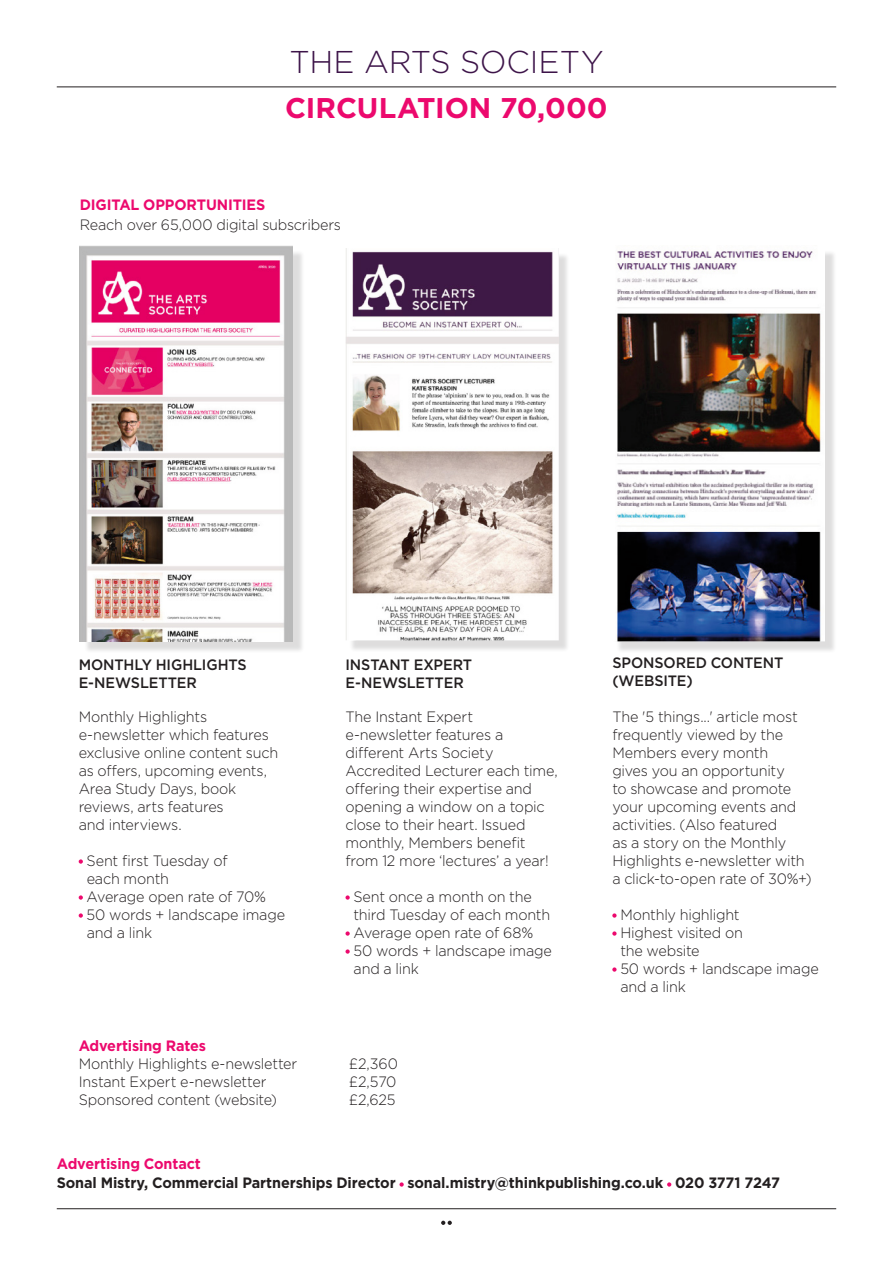
<style>
.page{position:relative;width:893px;height:1263px;background:#fff}
.page>*{position:absolute;margin:0;border:0;box-sizing:border-box;transform-origin:0 0}
.GOTHAM_HEADING{font:300 31.5px "Gotham";letter-spacing:-.005em;color:#3d1449}
.GOTHAM_HEADING-2{font:700 28.5px "Gotham";color:#ec096d}
.Standfirst{font:300 15px/18px "Gotham";letter-spacing:-.015em;color:#231f20;scale:.96 1}
.Standfirst-2{font:700 15px "Gotham";letter-spacing:-.01em;color:#231f20;scale:.96 1}
.Standfirst-3{font:500 15px/18px "Gotham";letter-spacing:-.005em;color:#231f20;scale:.96 1}
.Standfirst-4{font:700 15px "Gotham";letter-spacing:-.01em;color:#ec096d;scale:.96 1}
</style>
<div class="page">
<svg style="left:441px;top:1221px;width:11px;height:4px"></svg>
<hr style="left:57px;top:1208px;width:779px;height:1px;background:#231f20">
<svg style="left:399px;top:1182px;width:5px;height:5px"></svg>
<svg style="left:667px;top:1182px;width:4px;height:5px"></svg>
<svg style="left:79px;top:859px;width:4px;height:5px"></svg>
<svg style="left:79px;top:895px;width:4px;height:5px"></svg>
<svg style="left:79px;top:913px;width:4px;height:5px"></svg>
<svg style="left:345px;top:895px;width:5px;height:5px"></svg>
<svg style="left:345px;top:931px;width:5px;height:5px"></svg>
<svg style="left:345px;top:949px;width:5px;height:5px"></svg>
<svg style="left:612px;top:913px;width:5px;height:5px"></svg>
<svg style="left:612px;top:931px;width:5px;height:5px"></svg>
<svg style="left:612px;top:967px;width:5px;height:5px"></svg>
<hr style="left:57px;top:87px;width:779px;height:1px;background:#231f20">
<div style="left:84px;top:250px;width:220px;height:403px;background:#231f20;opacity:.15"></div>
<img style="left:80px;top:246px;width:212px;height:395px">
<div style="left:350px;top:253px;width:220px;height:399px;background:#231f20;opacity:.15"></div>
<img style="left:345px;top:248px;width:213px;height:392px">
<div style="left:616px;top:250px;width:221px;height:403px;background:#231f20;opacity:.15"></div>
<img style="left:616px;top:250px;width:209px;height:391px">
<p class="GOTHAM_HEADING" style="left:289px;top:42px;width:316px">THE ARTS SOCIETY</p>
<p class="GOTHAM_HEADING-2" style="left:285px;top:89px;width:324px">CIRCULATION 70,000</p>
<p class="Standfirst-4" style="left:80px;top:195px;width:195px">DIGITAL OPPORTUNITIES</p>
<p class="Standfirst" style="left:80px;top:215px;width:274px">Reach over 65,000 digital subscribers</p>
<p class="Standfirst-3" style="left:79px;top:656px;width:177px">MONTHLY HIGHLIGHTS<br>E-NEWSLETTER</p>
<p class="Standfirst" style="left:79px;top:707px;width:209px">Monthly Highlights e-newsletter which features exclusive online content such as offers, upcoming events,<br>Area Study Days, book reviews, arts features<br>and interviews.</p>
<p class="Standfirst" style="left:87px;top:851px;width:148px">Sent first Tuesday of each month</p>
<p class="Standfirst" style="left:87px;top:887px;width:188px">Average open rate of 70%</p>
<p class="Standfirst" style="left:87px;top:905px;width:208px">50 words + landscape image and a link</p>
<p class="Standfirst-3" style="left:345px;top:656px;width:134px">INSTANT EXPERT<br>E-NEWSLETTER</p>
<p class="Standfirst" style="left:345px;top:707px;width:223px">The Instant Expert e-newsletter features a different Arts Society<br>Accredited Lecturer each time, offering their expertise and opening a window on a topic close to their heart. Issued monthly, Members benefit from 12 more ‘lectures’ a year!</p>
<p class="Standfirst" style="left:353px;top:887px;width:206px">Sent once a month on the third Tuesday of each month</p>
<p class="Standfirst" style="left:353px;top:923px;width:189px">Average open rate of 68%</p>
<p class="Standfirst" style="left:353px;top:941px;width:208px">50 words + landscape image and a link</p>
<p class="Standfirst-4" style="left:79px;top:1036px;width:134px">Advertising Rates</p>
<p class="Standfirst" style="left:79px;top:1054px;width:229px">Monthly Highlights e-newsletter</p>
<p class="Standfirst" style="left:349px;top:1054px;width:53px">£2,360</p>
<p class="Standfirst" style="left:79px;top:1072px;width:197px">Instant Expert e-newsletter</p>
<p class="Standfirst" style="left:349px;top:1072px;width:51px">£2,570</p>
<p class="Standfirst" style="left:79px;top:1090px;width:208px">Sponsored content (website)</p>
<p class="Standfirst" style="left:349px;top:1090px;width:50px">£2,625</p>
<p class="Standfirst-3" style="left:612px;top:653px;width:180px">SPONSORED CONTENT (WEBSITE)</p>
<p class="Standfirst" style="left:612px;top:707px;width:209px">The '5 things...' article most frequently viewed by the<br>Members every month<br>gives you an opportunity<br>to showcase and promote your upcoming events and activities. (Also featured<br>as a story on the Monthly<br>Highlights e-newsletter with a click-to-open rate of 30%+)</p>
<p class="Standfirst" style="left:620px;top:905px;width:126px">Monthly highlight</p>
<p class="Standfirst" style="left:620px;top:923px;width:129px">Highest visited on the website</p>
<p class="Standfirst" style="left:620px;top:959px;width:208px">50 words + landscape image and a link</p>
<p class="Standfirst-4" style="left:57px;top:1153px;width:152px">Advertising Contact</p>
<p class="Standfirst-2" style="left:57px;top:1173px;width:755px">Sonal Mistry, Commercial Partnerships Director sonal.mistry@thinkpublishing.co.uk 020 3771 7247</p>
</div>
